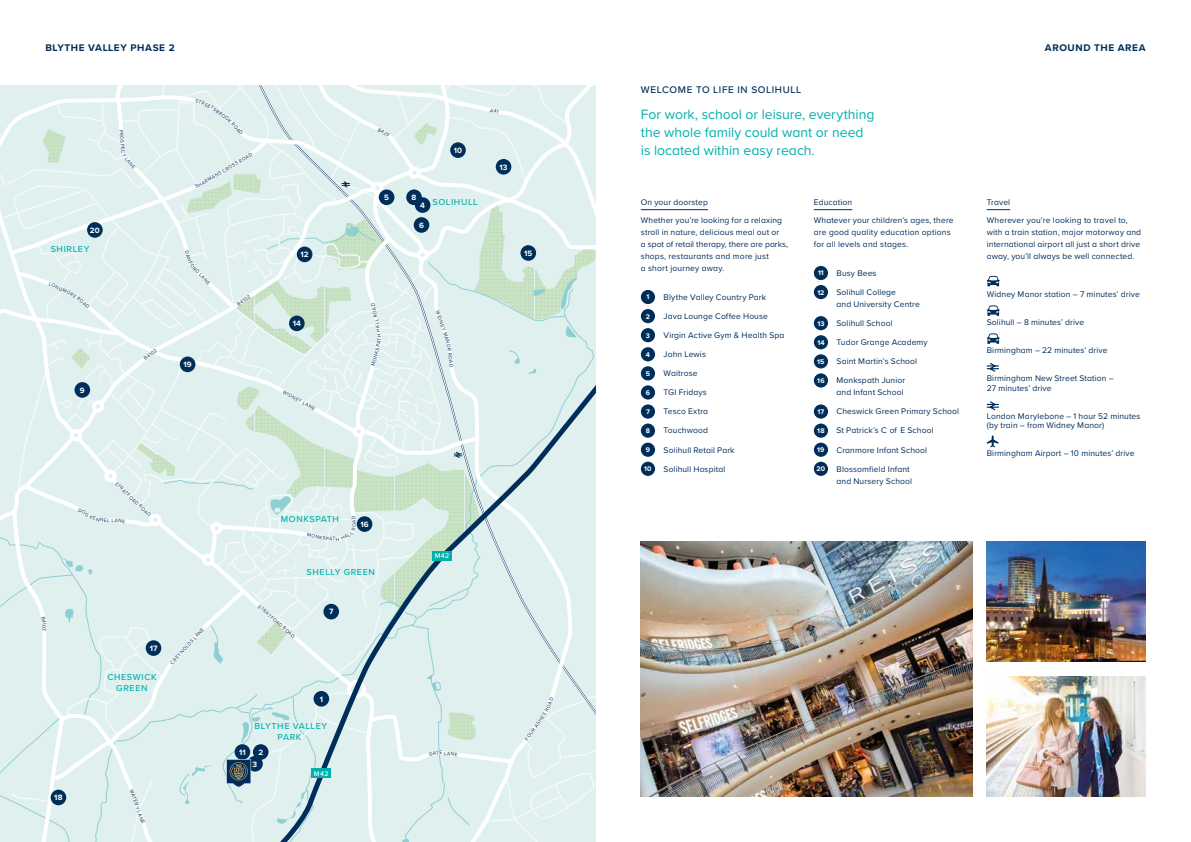
<style>
.page{position:relative;width:1191px;height:842px;background:#fff}
.page>*{position:absolute;margin:0;border:0;box-sizing:border-box;transform-origin:0 0}
.t1{font:14px/18px "Proxima Nova";color:#00b0ad}
.t2{font:700 10px "Proxima Nova";letter-spacing:.06em;color:#002e5a}
.t3{font:500 10px "Proxima Nova";letter-spacing:.065em;color:#002e5a}
.t4{font:500 9px/11px "Proxima Nova";letter-spacing:.07em;color:#00b0ad;text-align:center}
.t5{font:8.5px/12px "Proxima Nova";letter-spacing:.015em;color:#002e5a}
.t6{font:700 8px "Proxima Nova";letter-spacing:.01em;color:#fff}
.t7{font:700 7px "Proxima Nova";letter-spacing:.015em;color:#fff}
.t8{font:500 7px "Proxima Nova";letter-spacing:.055em;color:#fff}
.t9{font:5px "Proxima Nova";color:#002e5a}
</style>
<div class="page">
<hr style="left:641px;top:209px;width:67px;height:1px;background:#002e5a">
<div style="left:641px;top:290px;width:14px;height:14px;background:#002e5a;border-radius:50%"></div>
<div style="left:641px;top:309px;width:14px;height:14px;background:#002e5a;border-radius:50%"></div>
<div style="left:641px;top:328px;width:14px;height:14px;background:#002e5a;border-radius:50%"></div>
<div style="left:641px;top:347px;width:14px;height:14px;background:#002e5a;border-radius:50%"></div>
<div style="left:641px;top:366px;width:14px;height:14px;background:#002e5a;border-radius:50%"></div>
<svg style="left:641px;top:385px;width:14px;height:15px"></svg>
<div style="left:642px;top:389px;width:11px;height:6px;background:#002e5a"></div>
<svg style="left:641px;top:404px;width:14px;height:15px"></svg>
<div style="left:642px;top:408px;width:11px;height:6px;background:#002e5a"></div>
<div style="left:641px;top:424px;width:14px;height:14px;background:#002e5a;border-radius:50%"></div>
<div style="left:641px;top:443px;width:14px;height:14px;background:#002e5a;border-radius:50%"></div>
<div style="left:641px;top:462px;width:14px;height:14px;background:#002e5a;border-radius:50%"></div>
<hr style="left:814px;top:209px;width:38px;height:1px;background:#002e5a">
<div style="left:814px;top:266px;width:14px;height:14px;background:#002e5a;border-radius:50%"></div>
<div style="left:814px;top:285px;width:14px;height:14px;background:#002e5a;border-radius:50%"></div>
<div style="left:814px;top:316px;width:14px;height:14px;background:#002e5a;border-radius:50%"></div>
<div style="left:814px;top:335px;width:14px;height:14px;background:#002e5a;border-radius:50%"></div>
<div style="left:814px;top:354px;width:14px;height:14px;background:#002e5a;border-radius:50%"></div>
<svg style="left:814px;top:373px;width:14px;height:15px"></svg>
<div style="left:815px;top:377px;width:11px;height:6px;background:#002e5a"></div>
<svg style="left:814px;top:404px;width:14px;height:15px"></svg>
<div style="left:815px;top:408px;width:11px;height:6px;background:#002e5a"></div>
<div style="left:814px;top:424px;width:14px;height:14px;background:#002e5a;border-radius:50%"></div>
<div style="left:814px;top:443px;width:14px;height:14px;background:#002e5a;border-radius:50%"></div>
<div style="left:814px;top:462px;width:14px;height:14px;background:#002e5a;border-radius:50%"></div>
<svg style="left:986px;top:209px;width:24px;height:1px"></svg>
<svg style="left:986px;top:276px;width:13px;height:10px"></svg>
<svg style="left:986px;top:305px;width:13px;height:11px"></svg>
<svg style="left:986px;top:333px;width:13px;height:11px"></svg>
<svg style="left:986px;top:362px;width:13px;height:10px"></svg>
<svg style="left:986px;top:401px;width:13px;height:10px"></svg>
<svg style="left:986px;top:435px;width:12px;height:12px"></svg>
<img style="left:986px;top:541px;width:159px;height:121px">
<img style="left:986px;top:676px;width:159px;height:121px">
<img style="left:641px;top:541px;width:331px;height:256px">
<svg style="left:0;top:85px;width:595px;height:757px;background:#dceceb"></svg>
<p class="t2" style="left:45px;top:40px;width:131px">BLYTHE VALLEY PHASE 2</p>
<p class="t2" style="left:1045px;top:40px;width:102px">AROUND THE AREA</p>
<p class="t3" style="left:641px;top:82px;width:162px">WELCOME TO LIFE IN SOLIHULL</p>
<p class="t1" style="left:641px;top:105px;width:235px">For work, school or leisure, everything the whole family could want or need is located within easy reach.</p>
<p class="t9" style="left:125px;top:129px;width:22px;rotate:85deg">PROSPE</p>
<p class="t6" style="left:454px;top:144px;width:10px">10</p>
<p class="t9" style="left:213px;top:172px;width:28px;rotate:-31deg">NS CROSS</p>
<p class="t9" style="left:200px;top:180px;width:16px;rotate:-30deg">ARMA</p>
<p class="t6" style="left:499px;top:161px;width:10px">13</p>
<p class="t6" style="left:384px;top:191px;width:6px">5</p>
<p class="t6" style="left:411px;top:191px;width:6px">8</p>
<p class="t6" style="left:420px;top:199px;width:6px">4</p>
<p class="t4" style="left:432px;top:196px;width:47px">SOLIHULL</p>
<p class="t6" style="left:90px;top:224px;width:11px">20</p>
<p class="t6" style="left:419px;top:219px;width:6px">6</p>
<p class="t4" style="left:51px;top:243px;width:40px">SHIRLEY</p>
<p class="t6" style="left:300px;top:249px;width:10px">12</p>
<p class="t6" style="left:524px;top:247px;width:10px">15</p>
<p class="t9" style="left:202px;top:271px;width:15px;rotate:45deg">LANE</p>
<p class="t9" style="left:235px;top:301px;width:17px;rotate:-34deg">B4102</p>
<p class="t6" style="left:293px;top:318px;width:10px">14</p>
<p class="t9" style="left:441px;top:310px;width:19px;rotate:70deg">WIDNE</p>
<p class="t6" style="left:183px;top:359px;width:10px">19</p>
<p class="t6" style="left:80px;top:384px;width:6px">9</p>
<p class="t9" style="left:285px;top:388px;width:19px;rotate:29deg">WIDNE</p>
<p class="t6" style="left:54px;top:792px;width:10px">18</p>
<p class="t9" style="left:104px;top:516px;width:4px">E</p>
<p class="t9" style="left:142px;top:502px;width:16px;rotate:42deg">ROAD</p>
<p class="t6" style="left:150px;top:642px;width:9px">17</p>
<p class="t4" style="left:107px;top:671px;width:51px">CHESWICK<br>GREEN</p>
<p class="t9" style="left:173px;top:656px;width:38px;rotate:-48deg">EYNOLDS LAN</p>
<p class="t4" style="left:281px;top:513px;width:60px">MONKSPATH</p>
<p class="t6" style="left:360px;top:518px;width:10px">16</p>
<p class="t9" style="left:261px;top:603px;width:32px;rotate:42deg">STRATFORD</p>
<p class="t9" style="left:286px;top:624px;width:16px;rotate:41deg">ROAD</p>
<p class="t4" style="left:306px;top:567px;width:70px">SHELLY GREEN</p>
<p class="t6" style="left:329px;top:606px;width:6px">7</p>
<p class="t6" style="left:320px;top:693px;width:5px">1</p>
<p class="t6" style="left:239px;top:746px;width:8px">11</p>
<p class="t4" style="left:254px;top:720px;width:74px">BLYTHE VALLEY<br>PARK</p>
<p class="t6" style="left:258px;top:746px;width:6px">2</p>
<p class="t6" style="left:253px;top:758px;width:6px">3</p>
<p class="t8" style="left:314px;top:768px;width:16px">M42</p>
<p class="t8" style="left:435px;top:550px;width:16px">M42</p>
<p class="t9" style="left:444px;top:749px;width:15px;rotate:7deg">LANE</p>
<p class="t9" style="left:529px;top:729px;width:17px;rotate:-56deg">R ASH</p>
<p class="t5" style="left:641px;top:193px;width:143px;line-height:17.7px">On your doorstep<br>Whether you’re looking for a relaxing</p>
<p class="t5" style="left:641px;top:226px;width:149px">stroll in nature, delicious meal out or<br>a spot of retail therapy, there are parks, shops, restaurants and more just<br>a short journey away.</p>
<p class="t7" style="left:646px;top:292px;width:4px">1</p>
<p class="t5" style="left:663px;top:291px;width:104px">Blythe Valley Country Park</p>
<p class="t7" style="left:646px;top:311px;width:6px">2</p>
<p class="t5" style="left:663px;top:310px;width:106px">Java Lounge Coffee House</p>
<p class="t7" style="left:646px;top:330px;width:6px">3</p>
<p class="t5" style="left:663px;top:329px;width:122px">Virgin Active Gym &amp; Health Spa</p>
<p class="t7" style="left:646px;top:349px;width:6px">4</p>
<p class="t5" style="left:663px;top:348px;width:44px">John Lewis</p>
<p class="t7" style="left:646px;top:368px;width:6px">5</p>
<p class="t5" style="left:663px;top:367px;width:35px">Waitrose</p>
<p class="t7" style="left:646px;top:387px;width:6px">6</p>
<p class="t5" style="left:663px;top:386px;width:45px">TGI Fridays</p>
<p class="t7" style="left:646px;top:406px;width:5px">7</p>
<p class="t5" style="left:663px;top:405px;width:46px">Tesco Extra</p>
<p class="t7" style="left:646px;top:425px;width:6px">8</p>
<p class="t5" style="left:663px;top:424px;width:46px">Touchwood</p>
<p class="t7" style="left:646px;top:445px;width:6px">9</p>
<p class="t5" style="left:663px;top:443px;width:73px">Solihull Retail Park</p>
<p class="t7" style="left:644px;top:464px;width:9px">10</p>
<p class="t5" style="left:663px;top:462px;width:63px">Solihull Hospital</p>
<p class="t5" style="left:814px;top:193px;width:141px;line-height:17.7px">Education<br>Whatever your children’s ages, there</p>
<p class="t5" style="left:814px;top:226px;width:138px">are good quality education options for all levels and stages.</p>
<p class="t7" style="left:818px;top:268px;width:7px">11</p>
<p class="t5" style="left:836px;top:267px;width:42px">Busy Bees</p>
<p class="t7" style="left:817px;top:287px;width:9px">12</p>
<p class="t5" style="left:836px;top:286px;width:85px">Solihull College<br>and University Centre</p>
<p class="t7" style="left:817px;top:318px;width:9px">13</p>
<p class="t5" style="left:836px;top:317px;width:58px">Solihull School</p>
<p class="t7" style="left:817px;top:337px;width:9px">14</p>
<p class="t5" style="left:836px;top:336px;width:93px">Tudor Grange Academy</p>
<p class="t7" style="left:817px;top:356px;width:9px">15</p>
<p class="t5" style="left:836px;top:355px;width:82px">Saint Martin’s School</p>
<p class="t7" style="left:817px;top:375px;width:9px">16</p>
<p class="t5" style="left:836px;top:374px;width:70px">Monkspath Junior and Infant School</p>
<p class="t7" style="left:817px;top:406px;width:8px">17</p>
<p class="t5" style="left:836px;top:405px;width:124px">Cheswick Green Primary School</p>
<p class="t7" style="left:817px;top:425px;width:9px">18</p>
<p class="t5" style="left:836px;top:424px;width:99px">St Patrick’s C of E School</p>
<p class="t7" style="left:817px;top:445px;width:9px">19</p>
<p class="t5" style="left:836px;top:443px;width:92px">Cranmore Infant School</p>
<p class="t7" style="left:816px;top:464px;width:10px">20</p>
<p class="t5" style="left:836px;top:462px;width:77px">Blossomfield Infant and Nursery School</p>
<p class="t5" style="left:986px;top:193px;width:142px;line-height:17.7px">Travel<br>Wherever you’re looking to travel to,</p>
<p class="t5" style="left:986px;top:226px;width:156px;text-align:justify">with a train station, major motorway and international airport all just a short drive away, you’ll always be well connected.</p>
<p class="t5" style="left:986px;top:288px;width:154px">Widney Manor station – 7 minutes’ drive</p>
<p class="t5" style="left:986px;top:316px;width:99px">Solihull – 8 minutes’ drive</p>
<p class="t5" style="left:986px;top:344px;width:122px">Birmingham – 22 minutes’ drive</p>
<p class="t5" style="left:986px;top:372px;width:129px;line-height:10.5px">Birmingham New Street Station –<br>27 minutes’ drive</p>
<p class="t5" style="left:986px;top:412px;width:155px;line-height:9px">London Marylebone – 1 hour 52 minutes (by train – from Widney Manor)</p>
<p class="t5" style="left:986px;top:447px;width:149px">Birmingham Airport – 10 minutes’ drive</p>
</div>
